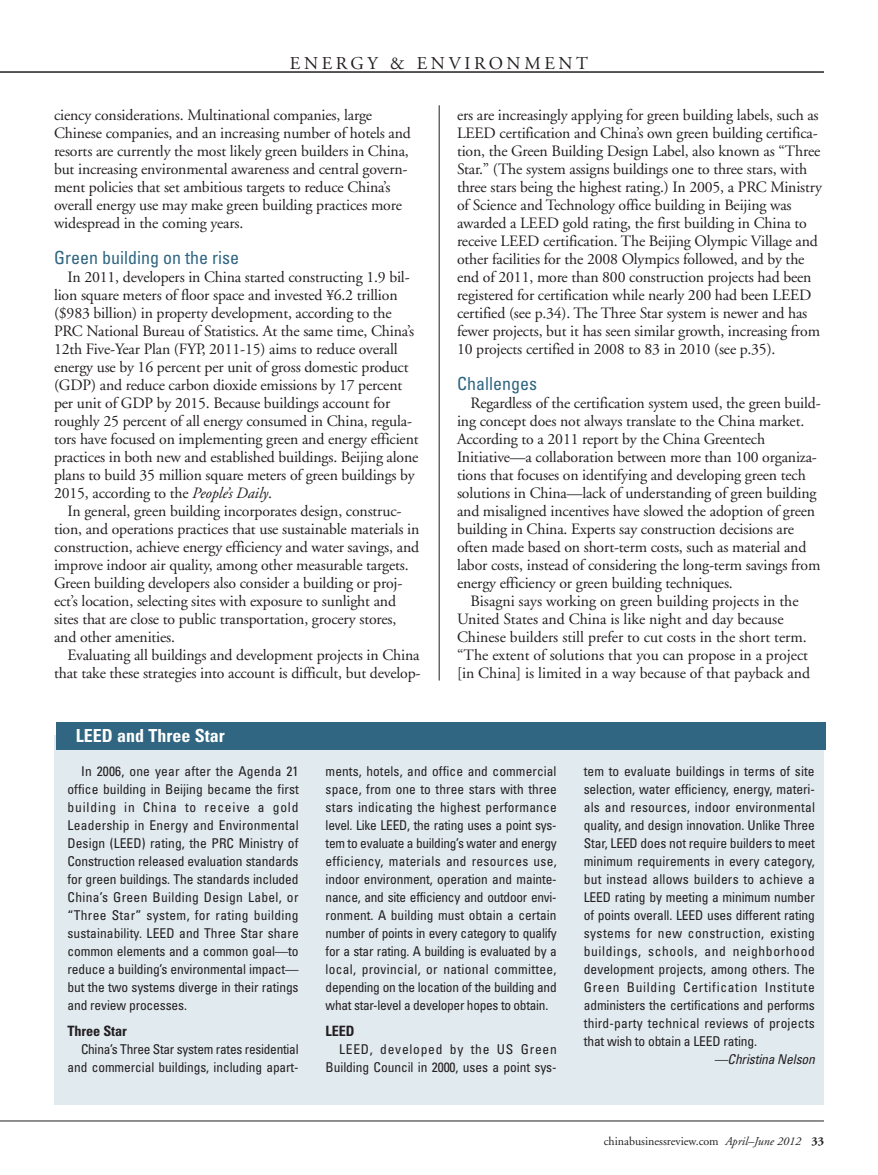
<style>
.page{position:relative;width:878px;height:1175px;background:#fff}
.page>*{position:absolute;margin:0;border:0;box-sizing:border-box;transform-origin:0 0}
.t1{font:condensed 18px "Univers";color:#306681}
.t2{font:18px "Adobe Garamond";letter-spacing:.2em;color:#231f20}
.t3{font:700 condensed 18px "Univers";color:#fff}
.t4{font:15.75px/18px "Adobe Garamond";letter-spacing:-.01em;color:#231f20}
.t5{font:700 condensed 14.25px "Univers";letter-spacing:-.01em;color:#231f20}
.t6{font:condensed 13.5px/18px "Univers";letter-spacing:-.01em;color:#231f20;text-align:justify}
.t7{font:italic condensed 13.5px "Univers";letter-spacing:-.01em;color:#231f20}
.t8{font:12px "Adobe Garamond";color:#231f20}
.s1{font-style:italic}
.s2{font-weight:700}
</style>
<div class="page">
<hr style="left:0;top:1120px;width:824px;height:1px;background:#231f20">
<hr style="left:439px;top:105px;width:1px;height:575px;background:#231f20">
<hr style="left:0;top:71px;width:824px;height:2px;background:#231f20">
<div style="left:54px;top:735px;width:769px;height:369px;background:#e1eaef"></div>
<div style="left:56px;top:722px;width:769px;height:27px;background:#306681"></div>
<p class="t2" style="left:290px;top:53px;width:300px">ENERGY &amp; ENVIRONMENT</p>
<p class="t4" style="left:54px;top:106px;width:358px">ciency considerations. Multinational companies, large Chinese companies, and an increasing number of hotels and resorts are currently the most likely green builders in China, but increasing environmental awareness and central govern&shy;ment policies that set ambitious targets to reduce China’s overall energy use may make green building practices more widespread in the coming years.</p>
<p class="t1" style="left:54px;top:246px;width:186px">Green building on the rise</p>
<p class="t4" style="left:54px;top:268px;width:366px;text-indent:14px">In 2011, developers in China started constructing 1.9 bil&shy;lion square meters of floor space and invested ¥6.2 trillion ($983 billion) in property development, according to the PRC National Bureau of Statistics. At the same time, China’s 12th Five-Year Plan (FYP, 2011-15) aims to reduce overall energy use by 16 percent per unit of gross domestic product (GDP) and reduce carbon dioxide emissions by 17 percent per unit of GDP by 2015. Because buildings account for roughly 25 percent of all energy consumed in China, regula&shy;tors have focused on implementing green and energy efficient practices in both new and established buildings. Beijing alone plans to build 35 million square meters of green buildings by 2015, according to the <span class="s1">People’s Daily</span>.</p>
<p class="t4" style="left:54px;top:502px;width:367px;text-indent:14px">In general, green building incorporates design, construc&shy;tion, and operations practices that use sustainable materials in construction, achieve energy efficiency and water savings, and improve indoor air quality, among other measurable targets.<br>Green building developers also consider a building or proj&shy;ect’s location, selecting sites with exposure to sunlight and sites that are close to public transportation, grocery stores, and other amenities.</p>
<p class="t4" style="left:54px;top:646px;width:368px;text-align:right">Evaluating all buildings and development projects in China that take these strategies into account is difficult, but develop-</p>
<p class="t4" style="left:457px;top:106px;width:366px">ers are increasingly applying for green building labels, such as LEED certification and China’s own green building certifica&shy;tion, the Green Building Design Label, also known as “Three Star.” (The system assigns buildings one to three stars, with three stars being the highest rating.) In 2005, a PRC Ministry of Science and Technology office building in Beijing was awarded a LEED gold rating, the first building in China to receive LEED certification. The Beijing Olympic Village and other facilities for the 2008 Olympics followed, and by the end of 2011, more than 800 construction projects had been registered for certification while nearly 200 had been LEED certified (see p.34). The Three Star system is newer and has fewer projects, but it has seen similar growth, increasing from 10 projects certified in 2008 to 83 in 2010 (see p.35).</p>
<p class="t1" style="left:457px;top:372px;width:81px">Challenges</p>
<p class="t4" style="left:457px;top:394px;width:365px;text-indent:14px">Regardless of the certification system used, the green build&shy;ing concept does not always translate to the China market.<br>According to a 2011 report by the China Greentech Initiative—a collaboration between more than 100 organiza&shy;tions that focuses on identifying and developing green tech solutions in China—lack of understanding of green building and misaligned incentives have slowed the adoption of green building in China. Experts say construction decisions are often made based on short-term costs, such as material and labor costs, instead of considering the long-term savings from energy efficiency or green building techniques.</p>
<p class="t4" style="left:457px;top:592px;width:354px;text-indent:14px">Bisagni says working on green building projects in the United States and China is like night and day because Chinese builders still prefer to cut costs in the short term. “The extent of solutions that you can propose in a project [in China] is limited in a way because of that payback and</p>
<p class="t3" style="left:76px;top:724px;width:151px">LEED and Three Star</p>
<p class="t6" style="left:68px;top:761px;width:233px;text-indent:14px">In 2006, one year after the Agenda 21 office building in Beijing became the first building in China to receive a gold Leadership in Energy and Environmental Design (LEED) rating, the PRC Ministry of Construction released evaluation standards for green buildings. The standards included China’s Green Building Design Label, or “Three Star” system, for rating building sustainability. LEED and Three Star share common elements and a common goal—to reduce a building’s environmental impact— but the two systems diverge in their ratings and review processes.</p>
<p class="t5" style="left:68px;top:1022px;width:61px">Three Star</p>
<p class="t6" style="left:68px;top:1040px;width:232px;text-align:right">China’s Three Star system rates residential and commercial buildings, including apart-</p>
<p class="t6" style="left:325px;top:761px;width:233px">ments, hotels, and office and commercial space, from one to three stars with three stars indicating the highest performance level. Like LEED, the rating uses a point sys&shy;tem to evaluate a building’s water and energy efficiency, materials and resources use, indoor environment, operation and mainte&shy;nance, and site efficiency and outdoor envi&shy;ronment. A building must obtain a certain number of points in every category to qualify for a star rating. A building is evaluated by a local, provincial, or national committee, depending on the location of the building and what star-level a developer hopes to obtain.</p>
<p class="t5" style="left:325px;top:1022px;width:30px">LEED</p>
<p class="t6" style="left:325px;top:1040px;width:233px;text-align:right">LEED, developed by the US Green<br>Building Council in 2000, uses a point sys-</p>
<p class="t6" style="left:583px;top:761px;width:233px">tem to evaluate buildings in terms of site selection, water efficiency, energy, materi&shy;als and resources, indoor environmental quality, and design innovation. Unlike Three Star, LEED does not require builders to meet minimum requirements in every category, but instead allows builders to achieve a LEED rating by meeting a minimum number of points overall. LEED uses different rating systems for new construction, existing buildings, schools, and neighborhood development projects, among others. The Green Building Certification Institute administers the certifications and performs third-party technical reviews of projects that wish to obtain a LEED rating.</p>
<p class="t7" style="left:714px;top:1050px;width:102px">—Christina Nelson</p>
<p class="t8" style="left:603px;top:1134px;width:222px">chinabusinessreview.com <span class="s1">April–June 2012</span> <span class="s2">33</span></p>
</div>
